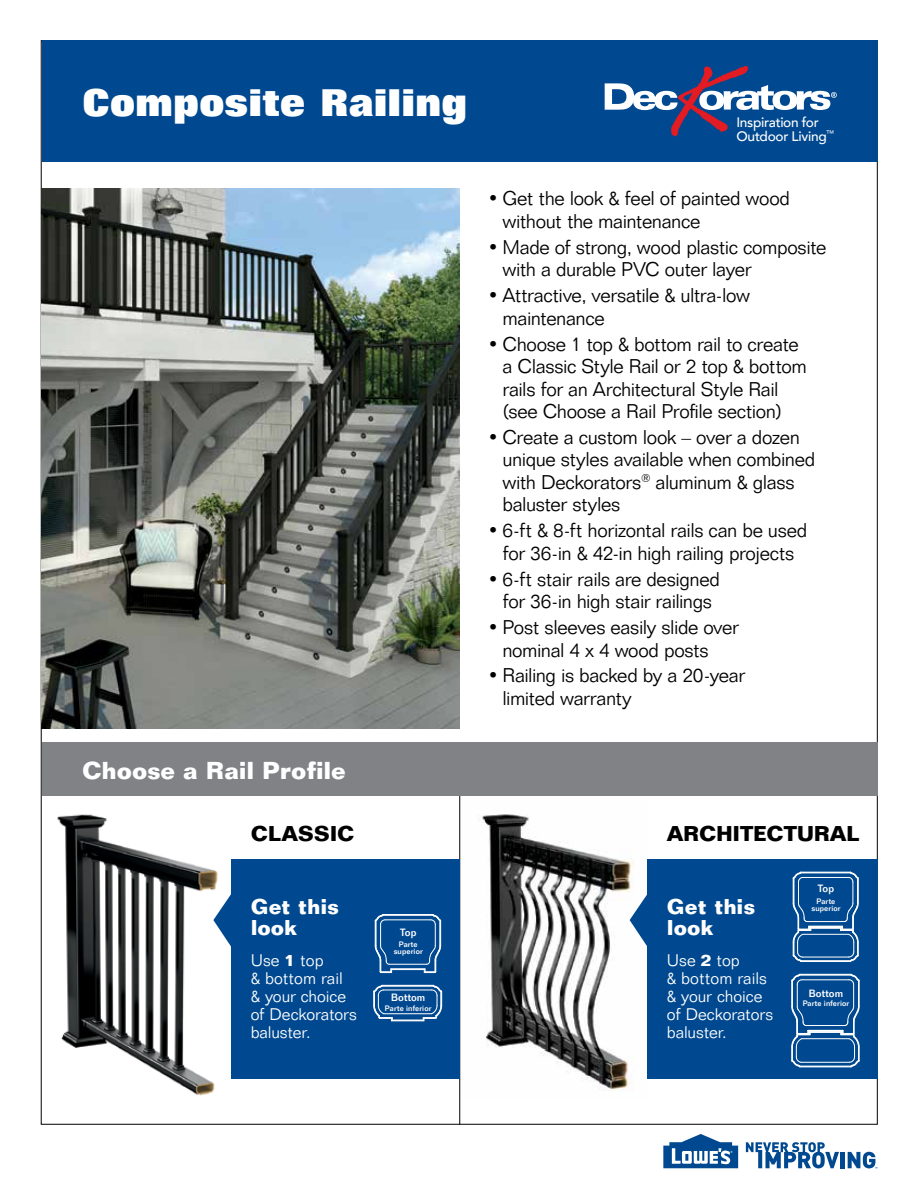
<style>
.page{position:relative;width:918px;height:1188px;background:#fff}
.page>*{position:absolute;margin:0;border:0;box-sizing:border-box;transform-origin:0 0}
.t1{font:800 37.5px "Folio BT";letter-spacing:-.01em;color:#fff}
.t2{font:700 24px "Folio BT";color:#fff}
.t3{font:700 21px/21px "Folio BT";color:#fff}
.t4{font:700 21px "Folio BT";letter-spacing:-.02em;color:#000}
.t5{font:300 19.5px/22.5px "Folio BT";letter-spacing:-.025em;color:#000}
.t6{font:300 16.5px/18px "Folio BT";letter-spacing:-.005em;color:#fff}
.t7{font:500 13.65px/13.6px "Avenir LT";letter-spacing:-.02em;color:#fff}
.t8{font:500 10.35px "Folio Std";letter-spacing:.01em;color:#fff}
.t9{font:500 7.8px/7.2px "Folio Std";letter-spacing:.015em;color:#fff;text-align:center}
.s1{font-weight:700}
</style>
<div class="page">
<img style="left:482px;top:814px;width:152px;height:277px">
<img style="left:57px;top:814px;width:161px;height:282px">
<img style="left:42px;top:189px;width:418px;height:540px">
<hr style="left:459px;top:785px;width:1px;height:339px;background:#000">
<div style="left:231px;top:859px;width:229px;height:220px;background:#004990"></div>
<svg style="left:213px;top:892px;width:18px;height:57px"></svg>
<hr style="left:384px;top:1013px;width:48px;height:1px;background:#fff">
<hr style="left:384px;top:990px;width:48px;height:1px;background:#fff">
<hr style="left:382px;top:985px;width:51px;height:1px;background:#fff">
<hr style="left:391px;top:1021px;width:33px;height:1px;background:#fff">
<hr style="left:392px;top:1020px;width:31px;height:1px;background:#fff">
<svg style="left:423px;top:985px;width:19px;height:36px"></svg>
<hr style="left:382px;top:986px;width:51px;height:1px;background:#fff">
<svg style="left:373px;top:985px;width:20px;height:36px"></svg>
<hr style="left:385px;top:920px;width:46px;height:1px;background:#fff">
<hr style="left:389px;top:964px;width:38px;height:1px;background:#fff">
<hr style="left:383px;top:915px;width:50px;height:1px;background:#fff">
<hr style="left:392px;top:969px;width:32px;height:1px;background:#fff">
<hr style="left:383px;top:914px;width:50px;height:1px;background:#fff">
<svg style="left:375px;top:914px;width:17px;height:59px"></svg>
<svg style="left:424px;top:914px;width:17px;height:59px"></svg>
<div style="left:647px;top:859px;width:231px;height:220px;background:#004990"></div>
<svg style="left:630px;top:892px;width:17px;height:57px"></svg>
<hr style="left:800px;top:974px;width:51px;height:1px;background:#fff">
<hr style="left:808px;top:1030px;width:35px;height:1px;background:#fff">
<hr style="left:800px;top:975px;width:51px;height:1px;background:#fff">
<hr style="left:806px;top:1025px;width:39px;height:1px;background:#fff">
<hr style="left:802px;top:980px;width:47px;height:1px;background:#fff">
<hr style="left:802px;top:1038px;width:47px;height:1px;background:#fff">
<hr style="left:802px;top:1062px;width:47px;height:1px;background:#fff">
<hr style="left:800px;top:1067px;width:51px;height:1px;background:#fff">
<hr style="left:810px;top:1032px;width:31px;height:1px;background:#fff">
<hr style="left:809px;top:1031px;width:33px;height:1px;background:#fff">
<svg style="left:791px;top:974px;width:20px;height:93px"></svg>
<hr style="left:800px;top:1066px;width:51px;height:1px;background:#fff">
<svg style="left:841px;top:974px;width:19px;height:93px"></svg>
<hr style="left:809px;top:926px;width:34px;height:1px;background:#fff">
<hr style="left:801px;top:872px;width:49px;height:1px;background:#fff">
<hr style="left:807px;top:921px;width:37px;height:1px;background:#fff">
<hr style="left:803px;top:877px;width:45px;height:1px;background:#fff">
<hr style="left:803px;top:934px;width:46px;height:1px;background:#fff">
<hr style="left:803px;top:957px;width:46px;height:1px;background:#fff">
<hr style="left:811px;top:928px;width:30px;height:1px;background:#fff">
<hr style="left:810px;top:927px;width:31px;height:1px;background:#fff">
<svg style="left:793px;top:872px;width:18px;height:90px"></svg>
<hr style="left:801px;top:961px;width:49px;height:1px;background:#fff">
<svg style="left:840px;top:872px;width:19px;height:90px"></svg>
<div style="left:42px;top:40px;width:836px;height:122px;background:#004990"></div>
<svg style="left:605px;top:66px;width:232px;height:70px"></svg>
<svg style="left:746px;top:1142px;width:93px;height:26px"></svg>
<hr style="left:841px;top:1152px;width:4px;height:16px;background:#004990">
<svg style="left:848px;top:1152px;width:29px;height:16px"></svg>
<svg style="left:663px;top:1134px;width:75px;height:34px"></svg>
<div style="left:42px;top:742px;width:836px;height:54px;background:#808285"></div>
<h1 class="t1" style="left:82px;top:80px;width:387px">Composite Railing</h1>
<p class="t2" style="left:82px;top:755px;width:265px">Choose a Rail Profile</p>
<p class="t4" style="left:251px;top:821px;width:101px">Classic</p>
<p class="t3" style="left:251px;top:895px;width:90px">Get this look</p>
<p class="t6" style="left:251px;top:951px;width:108px">Use <span class="s1">1</span> top<br>&amp; bottom rail<br>&amp; your choice of Deckorators baluster.</p>
<p class="t8" style="left:400px;top:926px;width:18px">Top</p>
<p class="t9" style="left:394px;top:941px;width:31px">Parte superior</p>
<p class="t8" style="left:391px;top:991px;width:36px">Bottom</p>
<p class="t9" style="left:385px;top:1004px;width:48px">Parte inferior</p>
<p class="t7" style="left:736px;top:116px;width:99px">Inspiration for<br>Outdoor Living<sup>™</sup></p>
<p class="t5" style="left:502px;top:187px;width:289px;text-indent:-15px">• Get the look &amp; feel of painted wood without the maintenance</p>
<p class="t5" style="left:502px;top:235px;width:325px;text-indent:-15px">• Made of strong, wood plastic composite with a durable PVC outer layer</p>
<p class="t5" style="left:502px;top:284px;width:249px;text-indent:-15px">• Attractive, versatile &amp; ultra-low maintenance</p>
<p class="t5" style="left:502px;top:332px;width:306px;text-indent:-15px">• Choose 1 top &amp; bottom rail to create a Classic Style Rail or 2 top &amp; bottom rails for an Architectural Style Rail (see Choose a Rail Profile section)</p>
<p class="t5" style="left:502px;top:426px;width:314px;text-indent:-15px">• Create a custom look – over a dozen unique styles available when combined with Deckorators<sup>®</sup> aluminum &amp; glass baluster styles</p>
<p class="t5" style="left:488px;top:519px;width:321px;text-align:center">• 6-ft &amp; 8-ft horizontal rails can be used for 36-in &amp; 42-in high railing projects</p>
<p class="t5" style="left:488px;top:567px;width:234px;text-align:center">• 6-ft stair rails are designed for 36-in high stair railings</p>
<p class="t5" style="left:503px;top:616px;width:238px;text-indent:-15px">• Post sleeves easily slide over nominal 4 x 4 wood posts</p>
<p class="t5" style="left:503px;top:664px;width:244px;text-indent:-15px">• Railing is backed by a 20-year limited warranty</p>
<p class="t4" style="left:667px;top:821px;width:194px">architectural</p>
<p class="t3" style="left:667px;top:895px;width:90px">Get this look</p>
<p class="t6" style="left:667px;top:951px;width:108px">Use <span class="s1">2</span> top<br>&amp; bottom rails &amp; your choice of Deckorators baluster.</p>
<p class="t8" style="left:818px;top:882px;width:18px">Top</p>
<p class="t9" style="left:811px;top:897px;width:31px">Parte superior</p>
<p class="t8" style="left:809px;top:987px;width:36px">Bottom</p>
<p class="t9" style="left:803px;top:1000px;width:48px">Parte inferior</p>
</div>
